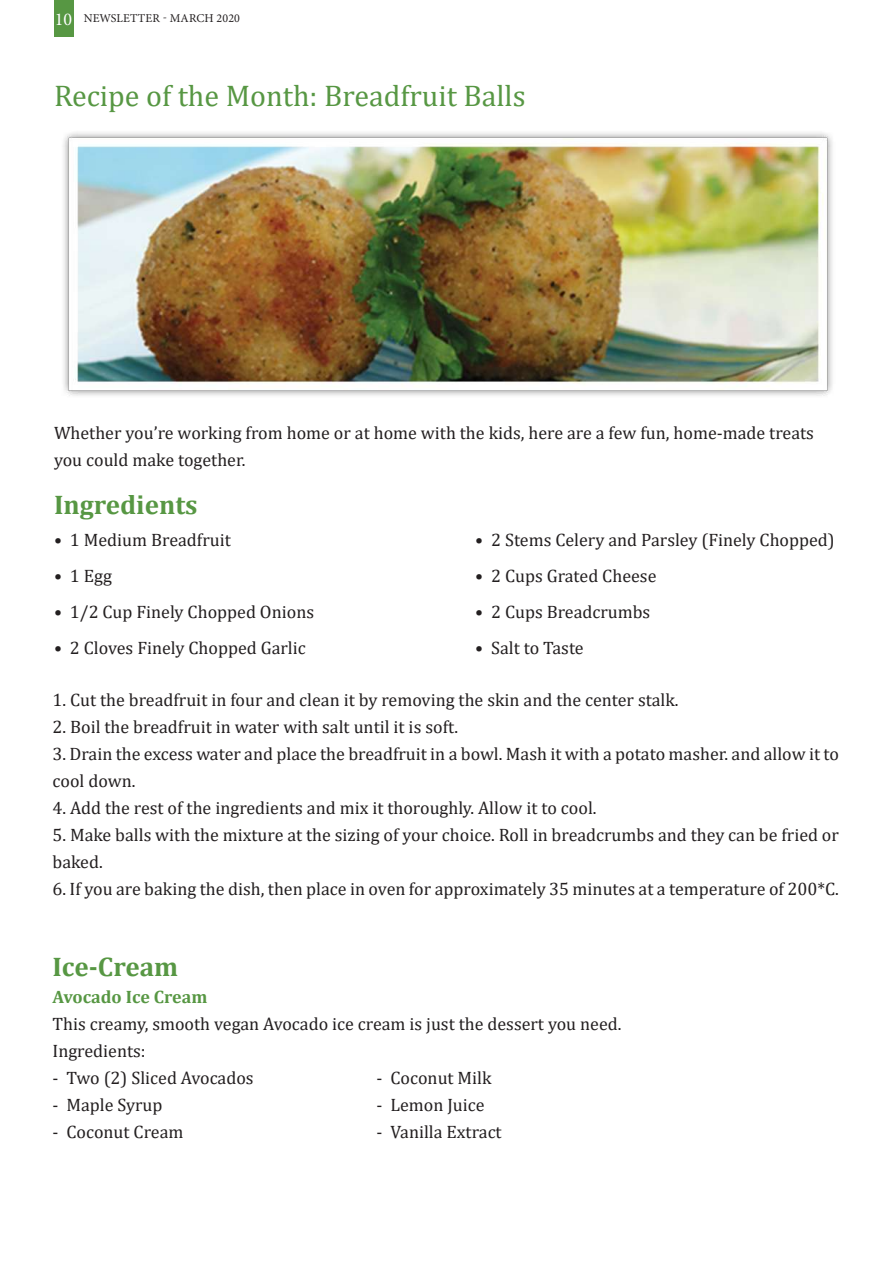
<style>
.page{position:relative;width:893px;height:1263px;background:#fff}
.page>*{position:absolute;margin:0;border:0;box-sizing:border-box;transform-origin:0 0}
.t1{font:30px "Cambria";color:#579743}
.t2{font:700 27px "Cambria";color:#579743}
.t3{font:18px/27px "Cambria";color:#231f20}
.t4{font:700 18px "Cambria";color:#579743}
.t5{font:12px "Minion Pro";letter-spacing:.01em;color:#231f20}
.s1{font-size:18px;color:#fff}
</style>
<div class="page">
<div style="left:54px;top:0;width:19px;height:36px;background:#579743"></div>
<img style="left:63px;top:132px;width:770px;height:264px">
<p class="t5" style="left:55px;top:11px;width:187px"><span class="s1">10</span> NEWSLETTER - MARCH 2020</p>
<h1 class="t1" style="left:54px;top:78px;width:473px">Recipe of the Month: Breadfruit Balls</h1>
<p class="t3" style="left:54px;top:419px;width:761px">Whether you’re working from home or at home with the kids, here are a few fun, home-made treats you could make together.</p>
<h2 class="t2" style="left:54px;top:486px;width:145px">Ingredients</h2>
<p class="t3" style="left:54px;top:527px;width:178px">• 1 Medium Breadfruit</p>
<p class="t3" style="left:54px;top:563px;width:59px">• 1 Egg</p>
<p class="t3" style="left:54px;top:599px;width:262px">• 1/2 Cup Finely Chopped Onions</p>
<p class="t3" style="left:54px;top:635px;width:253px">• 2 Cloves Finely Chopped Garlic</p>
<p class="t3" style="left:475px;top:527px;width:361px">• 2 Stems Celery and Parsley (Finely Chopped)</p>
<p class="t3" style="left:475px;top:563px;width:183px">• 2 Cups Grated Cheese</p>
<p class="t3" style="left:475px;top:599px;width:177px">• 2 Cups Breadcrumbs</p>
<p class="t3" style="left:475px;top:635px;width:110px">• Salt to Taste</p>
<p class="t3" style="left:52px;top:687px;width:628px">1. Cut the breadfruit in four and clean it by removing the skin and the center stalk.</p>
<p class="t3" style="left:52px;top:714px;width:407px">2. Boil the breadfruit in water with salt until it is soft.</p>
<p class="t3" style="left:52px;top:741px;width:788px">3. Drain the excess water and place the breadfruit in a bowl. Mash it with a potato masher. and allow it to cool down.</p>
<p class="t3" style="left:52px;top:795px;width:546px">4. Add the rest of the ingredients and mix it thoroughly. Allow it to cool.</p>
<p class="t3" style="left:52px;top:822px;width:788px">5. Make balls with the mixture at the sizing of your choice. Roll in breadcrumbs and they can be fried or baked.</p>
<p class="t3" style="left:52px;top:876px;width:788px">6. If you are baking the dish, then place in oven for approximately 35 minutes at a temperature of 200*C.</p>
<h2 class="t2" style="left:52px;top:948px;width:127px">Ice-Cream</h2>
<p class="t4" style="left:52px;top:984px;width:156px">Avocado Ice Cream</p>
<p class="t3" style="left:52px;top:1011px;width:570px">This creamy, smooth vegan Avocado ice cream is just the dessert you need.<br>Ingredients:</p>
<p class="t3" style="left:52px;top:1065px;width:203px">- Two (2) Sliced Avocados</p>
<p class="t3" style="left:376px;top:1065px;width:117px">- Coconut Milk</p>
<p class="t3" style="left:52px;top:1092px;width:112px">- Maple Syrup</p>
<p class="t3" style="left:376px;top:1092px;width:110px">- Lemon Juice</p>
<p class="t3" style="left:52px;top:1119px;width:132px">- Coconut Cream</p>
<p class="t3" style="left:376px;top:1119px;width:127px">- Vanilla Extract</p>
</div>
